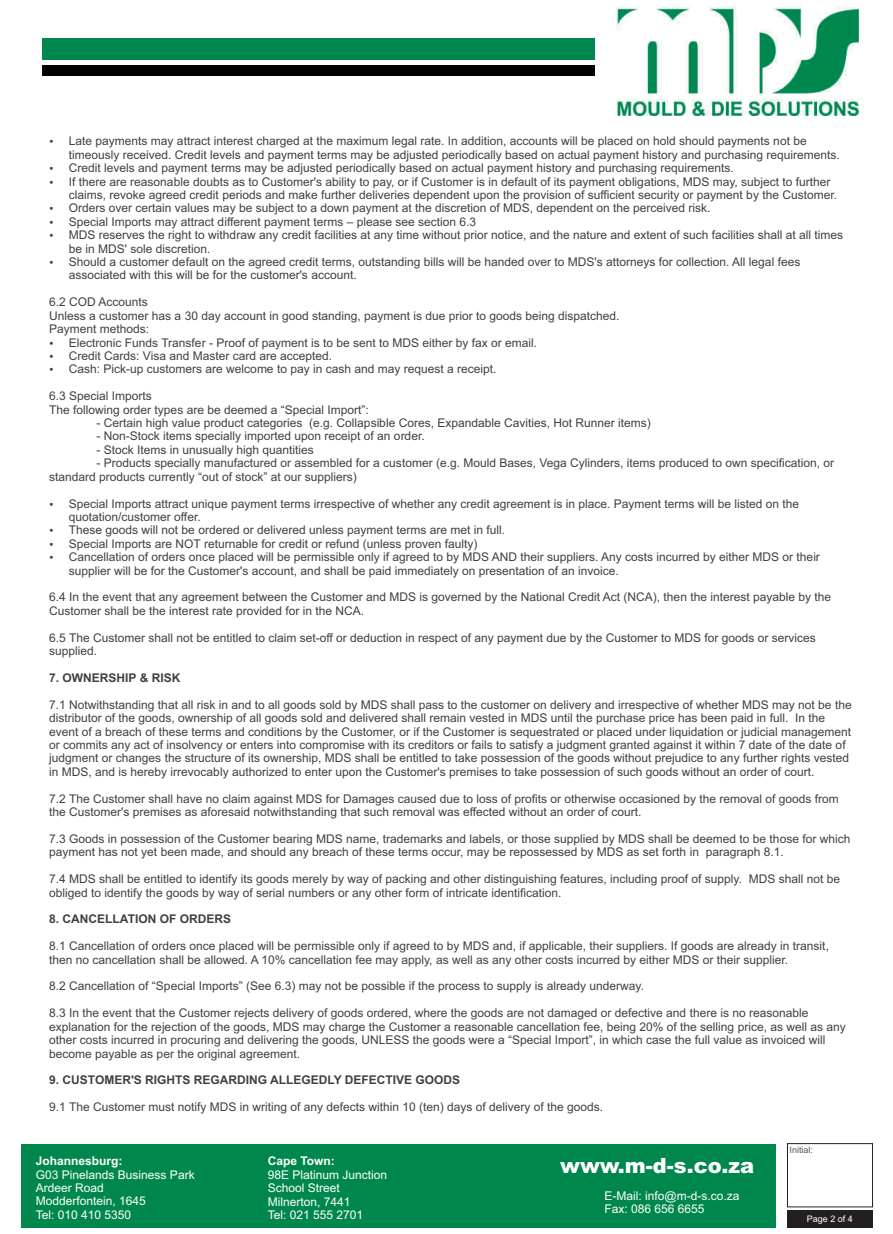
<style>
.page{position:relative;width:893px;height:1234px;background:#fff}
.page>*{position:absolute;margin:0;border:0;box-sizing:border-box;transform-origin:0 0}
.t1{font:900 21px "Arial";color:#fff}
.t2{font:12px/13.4px "Arial";color:#404041}
.t3{font:12px/13.4px "Arial";color:#fff}
.t4{font:700 12px "Arial";color:#404041}
.t5{font:700 12px "Arial";color:#fff}
.t6{font:9px "Arial";color:#fff}
.t7{font:9px "Arial";color:#58595b}
</style>
<div class="page">
<div style="left:43px;top:39px;width:551px;height:21px;background:#00874e"></div>
<div style="left:43px;top:65px;width:551px;height:11px;background:#020203"></div>
<div style="left:21px;top:1143px;width:755px;height:84px;background:#00874e"></div>
<div style="left:787px;top:1210px;width:85px;height:17px;background:#231f20"></div>
<div style="left:787px;top:1142px;width:86px;height:64px;border:1px solid #231f20"></div>
<img style="left:616px;top:6px;width:243px;height:110px">
<p class="t2" style="left:69px;top:135px;width:776px">Late payments may attract interest charged at the maximum legal rate. In addition, accounts will be placed on hold should payments not be timeously received. Credit levels and payment terms may be adjusted periodically based on actual payment history and purchasing requirements.<br>Credit levels and payment terms may be adjusted periodically based on actual payment history and purchasing requirements.<br>If there are reasonable doubts as to Customer's ability to pay, or if Customer is in default of its payment obligations, MDS may, subject to further claims, revoke agreed credit periods and make further deliveries dependent upon the provision of sufficient security or payment by the Customer.<br>Orders over certain values may be subject to a down payment at the discretion of MDS, dependent on the perceived risk.<br>Special Imports may attract different payment terms – please see section 6.3<br>MDS reserves the right to withdraw any credit facilities at any time without prior notice, and the nature and extent of such facilities shall at all times be in MDS' sole discretion.<br>Should a customer default on the agreed credit terms, outstanding bills will be handed over to MDS's attorneys for collection. All legal fees associated with this will be for the customer's account.</p>
<p class="t2" style="left:49px;top:296px;width:100px">6.2 COD Accounts</p>
<p class="t2" style="left:49px;top:310px;width:572px">Unless a customer has a 30 day account in good standing, payment is due prior to goods being dispatched.</p>
<p class="t2" style="left:49px;top:323px;width:102px">Payment methods:</p>
<p class="t2" style="left:69px;top:336px;width:470px">Electronic Funds Transfer - Proof of payment is to be sent to MDS either by fax or email.</p>
<p class="t2" style="left:69px;top:350px;width:265px">Credit Cards: Visa and Master card are accepted.</p>
<p class="t2" style="left:69px;top:363px;width:429px">Cash: Pick-up customers are welcome to pay in cash and may request a receipt.</p>
<p class="t2" style="left:49px;top:390px;width:321px">6.3 Special Imports<br>The following order types are be deemed a “Special Import”:</p>
<p class="t2" style="left:97px;top:417px;width:556px">- Certain high value product categories (e.g. Collapsible Cores, Expandable Cavities, Hot Runner items)</p>
<p class="t2" style="left:97px;top:430px;width:330px">- Non-Stock items specially imported upon receipt of an order.</p>
<p class="t2" style="left:97px;top:444px;width:219px">- Stock Items in unusually high quantities</p>
<p class="t2" style="left:49px;top:457px;width:786px;text-indent:47px">- Products specially manufactured or assembled for a customer (e.g. Mould Bases, Vega Cylinders, items produced to own specification, or standard products currently “out of stock” at our suppliers)</p>
<p class="t2" style="left:69px;top:497px;width:752px">Special Imports attract unique payment terms irrespective of whether any credit agreement is in place. Payment terms will be listed on the quotation/customer offer.<br>These goods will not be ordered or delivered unless payment terms are met in full.<br>Special Imports are NOT returnable for credit or refund (unless proven faulty)<br>Cancellation of orders once placed will be permissible only if agreed to by MDS AND their suppliers. Any costs incurred by either MDS or their supplier will be for the Customer's account, and shall be paid immediately on presentation of an invoice.</p>
<p class="t2" style="left:49px;top:591px;width:783px">6.4 In the event that any agreement between the Customer and MDS is governed by the National Credit Act (NCA), then the interest payable by the<br>Customer shall be the interest rate provided for in the NCA.</p>
<p class="t2" style="left:49px;top:631px;width:768px">6.5 The Customer shall not be entitled to claim set-off or deduction in respect of any payment due by the Customer to MDS for goods or services supplied.</p>
<p class="t4" style="left:49px;top:673px;width:133px">7. OWNERSHIP &amp; RISK</p>
<p class="t2" style="left:49px;top:698px;width:804px">7.1 Notwithstanding that all risk in and to all goods sold by MDS shall pass to the customer on delivery and irrespective of whether MDS may not be the distributor of the goods, ownership of all goods sold and delivered shall remain vested in MDS until the purchase price has been paid in full. In the event of a breach of these terms and conditions by the Customer, or if the Customer is sequestrated or placed under liquidation or judicial management or commits any act of insolvency or enters into compromise with its creditors or fails to satisfy a judgment granted against it within 7 date of the date of judgment or changes the structure of its ownership, MDS shall be entitled to take possession of the goods without prejudice to any further rights vested in MDS, and is hereby irrevocably authorized to enter upon the Customer's premises to take possession of such goods without an order of court.</p>
<p class="t2" style="left:49px;top:792px;width:791px">7.2 The Customer shall have no claim against MDS for Damages caused due to loss of profits or otherwise occasioned by the removal of goods from the Customer's premises as aforesaid notwithstanding that such removal was effected without an order of court.</p>
<p class="t2" style="left:49px;top:832px;width:803px">7.3 Goods in possession of the Customer bearing MDS name, trademarks and labels, or those supplied by MDS shall be deemed to be those for which payment has not yet been made, and should any breach of these terms occur, may be repossessed by MDS as set forth in paragraph 8.1.</p>
<p class="t2" style="left:49px;top:873px;width:792px">7.4 MDS shall be entitled to identify its goods merely by way of packing and other distinguishing features, including proof of supply. MDS shall not be obliged to identify the goods by way of serial numbers or any other form of intricate identification.</p>
<p class="t4" style="left:49px;top:914px;width:183px">8. CANCELLATION OF ORDERS</p>
<p class="t2" style="left:49px;top:940px;width:781px">8.1 Cancellation of orders once placed will be permissible only if agreed to by MDS and, if applicable, their suppliers. If goods are already in transit, then no cancellation shall be allowed. A 10% cancellation fee may apply, as well as any other costs incurred by either MDS or their supplier.</p>
<p class="t2" style="left:49px;top:980px;width:596px">8.2 Cancellation of “Special Imports” (See 6.3) may not be possible if the process to supply is already underway.</p>
<p class="t2" style="left:49px;top:1007px;width:798px">8.3 In the event that the Customer rejects delivery of goods ordered, where the goods are not damaged or defective and there is no reasonable explanation for the rejection of the goods, MDS may charge the Customer a reasonable cancellation fee, being 20% of the selling price, as well as any other costs incurred in procuring and delivering the goods, UNLESS the goods were a “Special Import”, in which case the full value as invoiced will become payable as per the original agreement.</p>
<p class="t4" style="left:49px;top:1075px;width:412px">9. CUSTOMER'S RIGHTS REGARDING ALLEGEDLY DEFECTIVE GOODS</p>
<p class="t2" style="left:49px;top:1101px;width:556px">9.1 The Customer must notify MDS in writing of any defects within 10 (ten) days of delivery of the goods.</p>
<p class="t5" style="left:36px;top:1156px;width:88px">Johannesburg:</p>
<p class="t3" style="left:36px;top:1168px;width:160px">G03 Pinelands Business Park<br>Ardeer Road<br>Modderfontein, 1645<br>Tel: 010 410 5350</p>
<p class="t5" style="left:268px;top:1156px;width:69px">Cape Town:</p>
<p class="t3" style="left:268px;top:1168px;width:121px">98E Platinum Junction<br>School Street<br>Milnerton, 7441<br>Tel: 021 555 2701</p>
<h1 class="t1" style="left:560px;top:1157px;width:195px">www.m-d-s.co.za</h1>
<p class="t3" style="left:604px;top:1189px;width:136px">E-Mail: info@m-d-s.co.za<br>Fax: 086 656 6655</p>
<p class="t7" style="left:789px;top:1146px;width:25px">Initial:</p>
<p class="t6" style="left:805px;top:1215px;width:50px">Page 2 of 4</p>
<p class="t6" style="left:807px;top:1215px;width:48px">Page 2 of 4</p>
</div>
